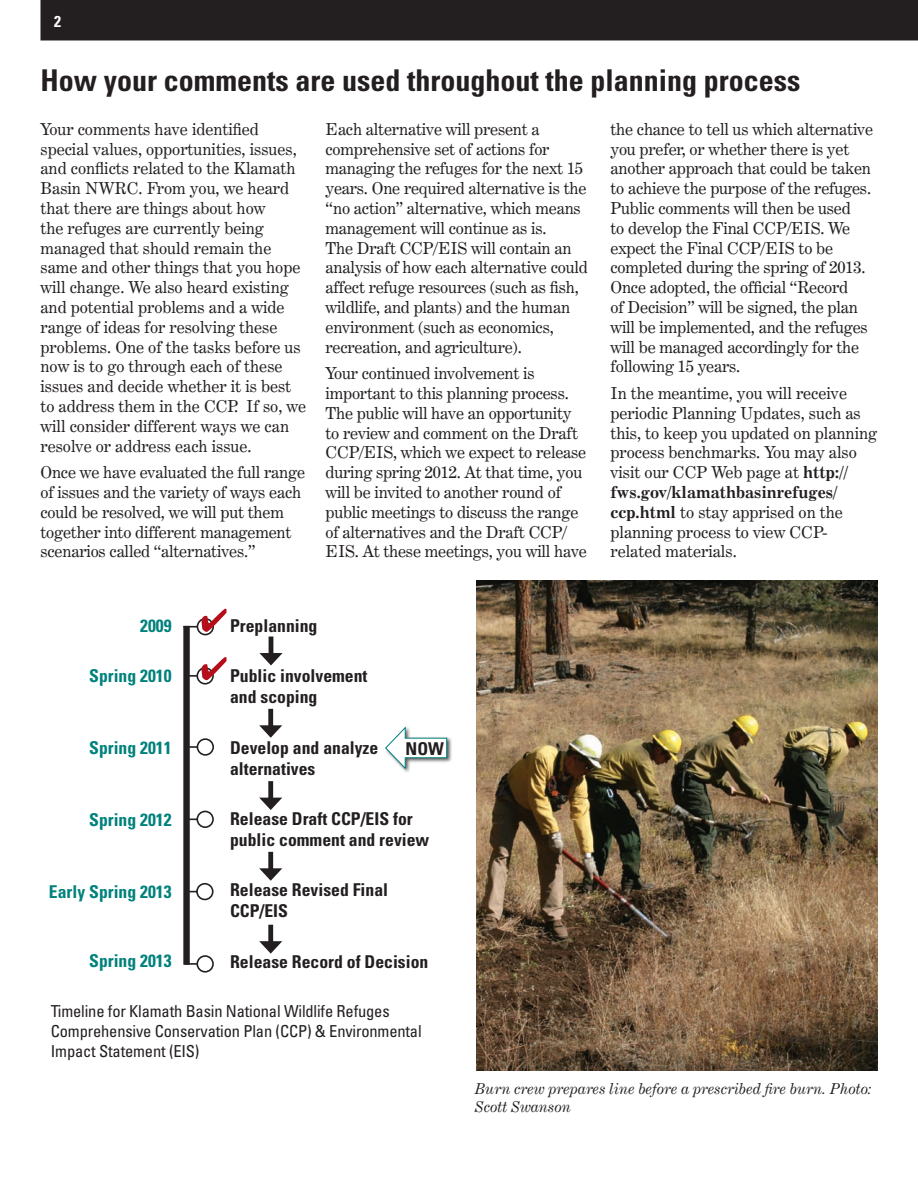
<style>
.page{position:relative;width:918px;height:1188px;background:#fff}
.page>*{position:absolute;margin:0;border:0;box-sizing:border-box;transform-origin:0 0}
.t1{font:700 condensed 30px "Univers";color:#231f20}
.t2{font:700 condensed 17.7px/21.1px "Univers";color:#231f20}
.t3{font:700 condensed 17.7px "Univers";color:#00817c}
.t4{font:16.5px/19.8px "Century Expanded BT";letter-spacing:-.01em;color:#231f20}
.t5{font:condensed 16.5px/19.8px "Univers";letter-spacing:-.01em;color:#231f20}
.t6{font:700 condensed 15.75px "Univers";color:#fff}
.t7{font:italic 15px/18px "Century Expanded BT";color:#231f20}
.s1{font-weight:700}
</style>
<div class="page">
<div style="left:40px;top:0;width:878px;height:40px;background:#231f20"></div>
<img style="left:476px;top:580px;width:402px;height:490px">
<div style="left:384px;top:726px;width:69px;height:49px;background:#231f20;opacity:.75"></div>
<svg style="left:385px;top:726px;width:62px;height:44px"></svg>
<div style="left:183px;top:626px;width:7px;height:339px;background:#231f20"></div>
<div style="left:197px;top:619px;width:16px;height:16px;background:#3c3839;border-radius:50%"></div>
<div style="left:197px;top:618px;width:17px;height:17px;border:2px solid #231f20;border-radius:50%"></div>
<div style="left:196px;top:667px;width:18px;height:18px;border:2px solid #231f20;border-radius:50%"></div>
<div style="left:197px;top:738px;width:17px;height:18px;border:2px solid #231f20;border-radius:50%"></div>
<div style="left:196px;top:811px;width:18px;height:17px;border:2px solid #231f20;border-radius:50%"></div>
<div style="left:196px;top:883px;width:18px;height:17px;border:2px solid #231f20;border-radius:50%"></div>
<div style="left:196px;top:955px;width:18px;height:18px;border:2px solid #231f20;border-radius:50%"></div>
<svg style="left:190px;top:746px;width:8px;height:2px"></svg>
<svg style="left:184px;top:963px;width:14px;height:2px"></svg>
<svg style="left:183px;top:609px;width:44px;height:23px"></svg>
<svg style="left:189px;top:657px;width:38px;height:23px"></svg>
<hr style="left:269px;top:637px;width:4px;height:20px;background:#231f20">
<svg style="left:259px;top:653px;width:24px;height:12px"></svg>
<div style="left:268px;top:709px;width:5px;height:21px;background:#231f20"></div>
<svg style="left:259px;top:725px;width:23px;height:13px"></svg>
<div style="left:268px;top:781px;width:5px;height:21px;background:#231f20"></div>
<svg style="left:259px;top:798px;width:23px;height:12px"></svg>
<div style="left:268px;top:852px;width:5px;height:21px;background:#231f20"></div>
<svg style="left:259px;top:868px;width:23px;height:13px"></svg>
<div style="left:268px;top:925px;width:5px;height:21px;background:#231f20"></div>
<svg style="left:259px;top:941px;width:23px;height:13px"></svg>
<p class="t6" style="left:54px;top:12px;width:8px">2</p>
<h1 class="t1" style="left:40px;top:62px;width:761px">How your comments are used throughout the planning process</h1>
<p class="t4" style="left:610px;top:119px;width:264px">the chance to tell us which alternative you prefer, or whether there is yet another approach that could be taken to achieve the purpose of the refuges.<br>Public comments will then be used<br>to develop the Final CCP/EIS. We expect the Final CCP/EIS to be completed during the spring of 2013.<br>Once adopted, the official “Record<br>of Decision” will be signed, the plan will be implemented, and the refuges will be managed accordingly for the following 15 years.</p>
<p class="t4" style="left:610px;top:383px;width:268px">In the meantime, you will receive periodic Planning Updates, such as this, to keep you updated on planning process benchmarks. You may also visit our CCP Web page at <span class="s1">http:// fws.gov/klamathbasinrefuges/ ccp.html</span> to stay apprised on the planning process to view CCP&shy;related materials.</p>
<p class="t4" style="left:40px;top:119px;width:267px">Your comments have identified special values, opportunities, issues, and conflicts related to the Klamath Basin NWRC. From you, we heard that there are things about how<br>the refuges are currently being managed that should remain the same and other things that you hope will change. We also heard existing and potential problems and a wide range of ideas for resolving these problems. One of the tasks before us now is to go through each of these issues and decide whether it is best to address them in the CCP. If so, we will consider different ways we can resolve or address each issue.</p>
<p class="t4" style="left:40px;top:462px;width:266px">Once we have evaluated the full range of issues and the variety of ways each could be resolved, we will put them together into different management scenarios called “alternatives.”</p>
<p class="t4" style="left:326px;top:119px;width:264px">Each alternative will present a comprehensive set of actions for managing the refuges for the next 15 years. One required alternative is the “no action” alternative, which means management will continue as is.<br>The Draft CCP/EIS will contain an analysis of how each alternative could affect refuge resources (such as fish, wildlife, and plants) and the human environment (such as economics, recreation, and agriculture).</p>
<p class="t4" style="left:326px;top:363px;width:263px">Your continued involvement is important to this planning process.<br>The public will have an opportunity to review and comment on the Draft CCP/EIS, which we expect to release during spring 2012. At that time, you will be invited to another round of public meetings to discuss the range of alternatives and the Draft CCP/ EIS. At these meetings, you will have</p>
<p class="t3" style="left:140px;top:615px;width:33px">2009</p>
<p class="t3" style="left:89px;top:665px;width:84px">Spring 2010</p>
<p class="t3" style="left:89px;top:737px;width:84px">Spring 2011</p>
<p class="t3" style="left:89px;top:809px;width:84px">Spring 2012</p>
<p class="t3" style="left:49px;top:881px;width:124px">Early Spring 2013</p>
<p class="t3" style="left:89px;top:950px;width:84px">Spring 2013</p>
<p class="t2" style="left:230px;top:615px;width:89px">Preplanning</p>
<p class="t2" style="left:230px;top:665px;width:139px">Public involvement and scoping</p>
<p class="t2" style="left:230px;top:737px;width:150px">Develop and analyze alternatives</p>
<p class="t2" style="left:230px;top:808px;width:201px">Release Draft CCP/EIS for public comment and review</p>
<p class="t2" style="left:230px;top:879px;width:160px">Release Revised Final<br>CCP/EIS</p>
<p class="t2" style="left:230px;top:951px;width:200px">Release Record of Decision</p>
<p class="t2" style="left:406px;top:738px;width:40px">NOW</p>
<p class="t5" style="left:51px;top:1001px;width:372px">Timeline for Klamath Basin National Wildlife Refuges<br>Comprehensive Conservation Plan (CCP) &amp; Environmental<br>Impact Statement (EIS)</p>
<p class="t7" style="left:475px;top:1079px;width:399px">Burn crew prepares line before a prescribed fire burn. Photo:<br>Scott Swanson</p>
</div>
